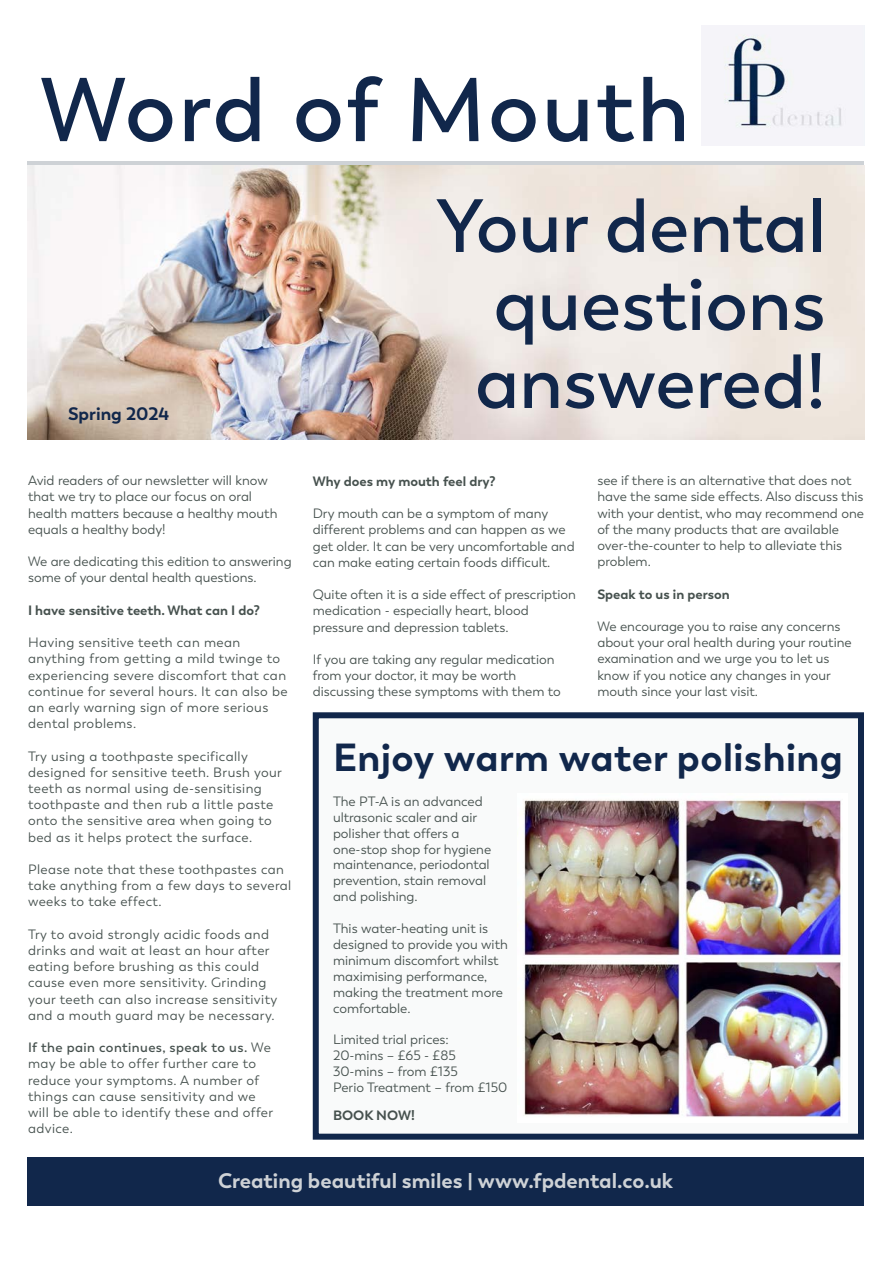
<style>
.page{position:relative;width:893px;height:1263px;background:#fff}
.page>*{position:absolute;margin:0;border:0;box-sizing:border-box;transform-origin:0 0}
.t1{font:600 90px "Trenda";letter-spacing:.025em;color:#11274b}
.t2{font:600 75px/78px "Trenda";color:#11274b;text-align:justify}
.t3{font:700 39px "Trenda";letter-spacing:.01em;color:#11274b}
.t4{font:700 21px "Trenda";color:#ced2d6}
.t5{font:700 18px "Trenda";color:#11274b}
.t6{font:13.5px/16.2px "Trenda";color:#46514e}
.t7{font:13.5px/16.2px "Trenda";letter-spacing:.03em;color:#46514e}
.t8{font:700 13.5px "Trenda";color:#46514e}
.s1{font-weight:600}
</style>
<div class="page">
<div style="left:27px;top:1157px;width:837px;height:48px;background:#11274b"></div>
<div style="left:313px;top:712px;width:551px;height:428px;background:#f9fafa;border:6px solid #11274b"></div>
<div style="left:27px;top:161px;width:837px;height:8px;background:#ced2d6"></div>
<img style="left:27px;top:165px;width:837px;height:275px">
<img style="left:702px;top:26px;width:163px;height:120px">
<div style="left:517px;top:793px;width:331px;height:330px;background:#fff"></div>
<img style="left:523px;top:799px;width:319px;height:318px">
<p class="t1" style="left:41px;top:56px;width:650px">Word of Mouth</p>
<p class="t5" style="left:68px;top:402px;width:103px">Spring 2024</p>
<p class="t6" style="left:28px;top:473px;width:251px">Avid readers of our newsletter will know that we try to place our focus on oral health matters because a healthy mouth equals a healthy body!</p>
<p class="t6" style="left:28px;top:554px;width:265px">We are dedicating this edition to answering some of your dental health questions.</p>
<p class="t8" style="left:28px;top:602px;width:233px">I have sensitive teeth. What can I do?</p>
<p class="t7" style="left:28px;top:635px;width:261px">Having sensitive teeth can mean anything from getting a mild twinge to experiencing severe discomfort that can continue for several hours. It can also be an early warning sign of more serious dental problems.</p>
<p class="t7" style="left:28px;top:748px;width:255px">Try using a toothpaste specifically designed for sensitive teeth. Brush your teeth as normal using de-sensitising toothpaste and then rub a little paste onto the sensitive area when going to bed as it helps protect the surface.</p>
<p class="t7" style="left:28px;top:861px;width:265px">Please note that these toothpastes can take anything from a few days to several weeks to take effect.</p>
<p class="t7" style="left:28px;top:926px;width:251px">Try to avoid strongly acidic foods and drinks and wait at least an hour after eating before brushing as this could cause even more sensitivity. Grinding your teeth can also increase sensitivity and a mouth guard may be necessary.</p>
<p class="t7" style="left:28px;top:1040px;width:247px"><span class="s1">If the pain continues, speak to us.</span> We may be able to offer further care to reduce your symptoms. A number of things can cause sensitivity and we will be able to identify these and offer advice.</p>
<p class="t2" style="left:475px;top:188px;width:352px;text-indent:-40px">Your dental questions answered!</p>
<p class="t8" style="left:313px;top:473px;width:184px">Why does my mouth feel dry?</p>
<p class="t6" style="left:313px;top:505px;width:263px">Dry mouth can be a symptom of many different problems and can happen as we get older. It can be very uncomfortable and can make eating certain foods difficult.</p>
<p class="t6" style="left:313px;top:586px;width:265px">Quite often it is a side effect of prescription medication - especially heart, blood pressure and depression tablets.</p>
<p class="t6" style="left:313px;top:651px;width:249px">If you are taking any regular medication from your doctor, it may be worth discussing these symptoms with them to</p>
<p class="t6" style="left:597px;top:473px;width:268px">see if there is an alternative that does not have the same side effects. Also discuss this with your dentist, who may recommend one of the many products that are available over-the-counter to help to alleviate this problem.</p>
<p class="t8" style="left:597px;top:585px;width:134px">Speak to us in person</p>
<p class="t6" style="left:597px;top:618px;width:256px">We encourage you to raise any concerns about your oral health during your routine examination and we urge you to let us know if you notice any changes in your mouth since your last visit.</p>
<p class="t3" style="left:333px;top:732px;width:511px">Enjoy warm water polishing</p>
<p class="t6" style="left:333px;top:793px;width:160px">The PT-A is an advanced ultrasonic scaler and air polisher that offers a one-stop shop for hygiene maintenance, periodontal prevention, stain removal and polishing.</p>
<p class="t6" style="left:333px;top:921px;width:176px">This water-heating unit is designed to provide you with minimum discomfort whilst maximising performance, making the treatment more comfortable.</p>
<p class="t6" style="left:333px;top:1032px;width:117px">Limited trial prices:</p>
<p class="t6" style="left:333px;top:1048px;width:124px">20-mins – £65 - £85</p>
<p class="t6" style="left:333px;top:1064px;width:126px">30-mins – from £135</p>
<p class="t6" style="left:333px;top:1079px;width:176px">Perio Treatment – from £150</p>
<p class="t8" style="left:333px;top:1107px;width:83px">BOOK NOW!</p>
<p class="t4" style="left:218px;top:1168px;width:457px">Creating beautiful smiles | www.fpdental.co.uk</p>
</div>
